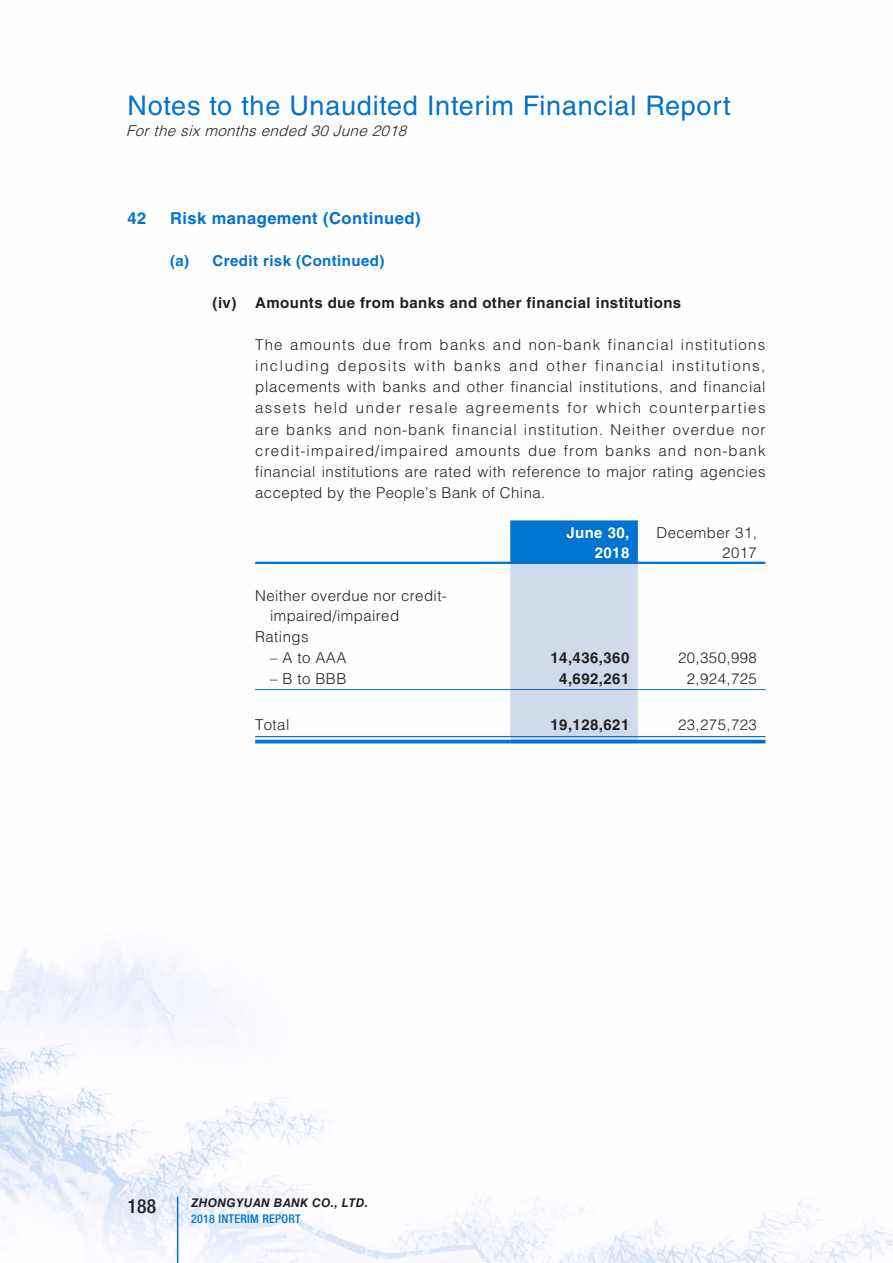
<style>
.page{position:relative;width:893px;height:1263px;background:#fff}
.page>*{position:absolute;margin:0;border:0;box-sizing:border-box;transform-origin:0 0}
.t1{font:27px "Helvetica LT Std";letter-spacing:.03em;color:#0073ce}
.t2{font:500 condensed 19.5px "Helvetica Neue LT Pro";color:#231f20}
.t3{font:700 16.5px "Helvetica LT Std";letter-spacing:.03em;color:#0073ce}
.t4{font:300 15px/21px "Helvetica LT Std";letter-spacing:.03em;color:#231f20;text-align:justify}
.t5{font:700 15px "Helvetica LT Std";letter-spacing:.03em;color:#231f20}
.t6{font:italic 300 15px "Helvetica LT Std";color:#231f20}
.t7{font:700 15px "Helvetica LT Std";letter-spacing:.03em;color:#0073ce}
.t8{font:700 15px/19.5px "Helvetica LT Std";letter-spacing:.03em;color:#fff;text-align:right}
.t9{font:italic 700 12px "Helvetica LT Std";letter-spacing:.03em;color:#231f20}
.t10{font:500 condensed 12px "Helvetica Neue LT Pro";letter-spacing:.025em;color:#0073ce}
</style>
<div class="page">
<img style="left:0;top:561px;width:893px;height:702px">
<hr style="left:177px;top:1197px;width:1px;height:66px;background:#0073ce">
<svg style="left:510px;top:520px;width:128px;height:220px;background:#a8c6e4"></svg>
<hr style="left:255px;top:562px;width:255px;height:2px;background:#0073ce">
<hr style="left:510px;top:562px;width:128px;height:2px;background:#0073ce">
<hr style="left:638px;top:562px;width:127px;height:2px;background:#0073ce">
<hr style="left:255px;top:689px;width:255px;height:1px;background:#0073ce">
<hr style="left:510px;top:689px;width:128px;height:1px;background:#0073ce">
<hr style="left:638px;top:689px;width:127px;height:1px;background:#0073ce">
<hr style="left:255px;top:736px;width:255px;height:1px;background:#0073ce">
<hr style="left:255px;top:740px;width:255px;height:3px;background:#0073ce">
<hr style="left:510px;top:736px;width:128px;height:1px;background:#0073ce">
<hr style="left:510px;top:740px;width:128px;height:3px;background:#0073ce">
<hr style="left:638px;top:736px;width:127px;height:1px;background:#0073ce">
<hr style="left:638px;top:740px;width:127px;height:3px;background:#0073ce">
<h1 class="t1" style="left:128px;top:89px;width:605px">Notes to the Unaudited Interim Financial Report</h1>
<p class="t6" style="left:126px;top:121px;width:287px">Forthe sixmonthsended 30 June 2018</p>
<p class="t3" style="left:128px;top:209px;width:20px">42</p>
<p class="t3" style="left:170px;top:209px;width:252px">Risk management (Continued)</p>
<p class="t7" style="left:170px;top:252px;width:216px">(a) Credit risk (Continued)</p>
<p class="t5" style="left:213px;top:294px;width:25px">(iv)</p>
<p class="t5" style="left:255px;top:294px;width:428px">Amounts due from banks and other financial institutions</p>
<p class="t4" style="left:255px;top:334px;width:512px">The amounts due from banks and non-bank financial institutions including deposits with banks and other financial institutions, placements with banks and other financial institutions, and financial assets held under resale agreements for which counterparties are banks and non-bank financial institution. Neither overdue nor credit-impaired/impaired amounts due from banks and non-bank financial institutions are rated with reference to major rating agencies accepted by the People’s Bank of China.</p>
<p class="t8" style="left:566px;top:523px;width:64px">June 30,<br>2018</p>
<p class="t4" style="left:656px;top:523px;width:102px;line-height:19.5px;text-align:right">December 31,<br>2017</p>
<p class="t4" style="left:270px;top:586px;width:178px;line-height:19.5px;text-indent:-15px">Neither overdue nor credit&shy;impaired/impaired</p>
<p class="t4" style="left:255px;top:625px;width:55px">Ratings</p>
<p class="t4" style="left:270px;top:646px;width:78px">– A to AAA</p>
<p class="t5" style="left:550px;top:648px;width:80px">14,436,360</p>
<p class="t4" style="left:678px;top:646px;width:80px">20,350,998</p>
<p class="t4" style="left:270px;top:667px;width:78px">– B to BBB</p>
<p class="t5" style="left:559px;top:669px;width:72px">4,692,261</p>
<p class="t4" style="left:687px;top:667px;width:72px">2,924,725</p>
<p class="t4" style="left:255px;top:714px;width:36px">Total</p>
<p class="t5" style="left:550px;top:716px;width:80px">19,128,621</p>
<p class="t4" style="left:678px;top:714px;width:80px">23,275,723</p>
<h2 class="t2" style="left:128px;top:1194px;width:30px">188</h2>
<p class="t9" style="left:191px;top:1195px;width:179px">ZHONGYUAN BANK CO., LTD.</p>
<p class="t10" style="left:191px;top:1211px;width:111px">2018 INTERIM REPORT</p>
</div>
